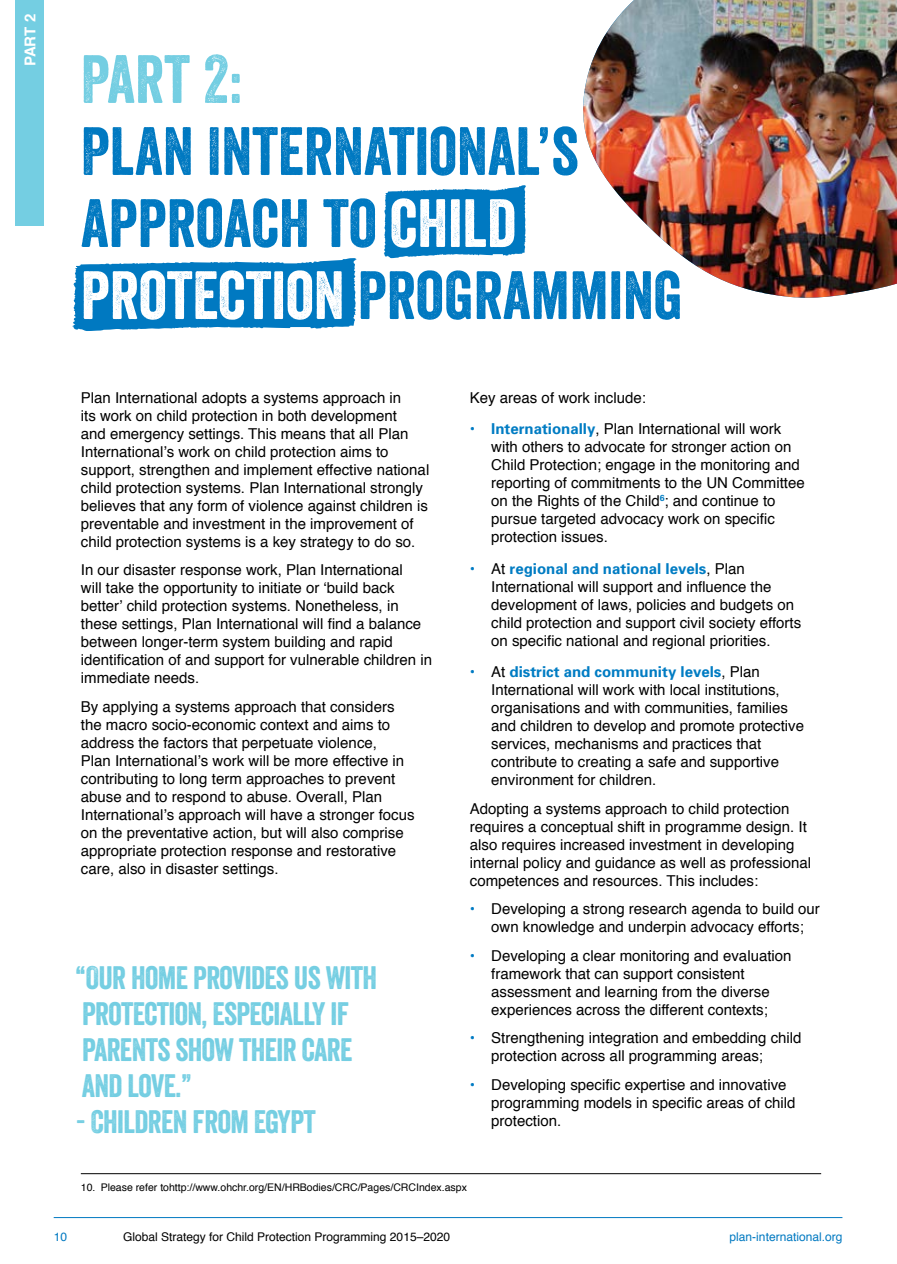
<style>
.page{position:relative;width:897px;height:1264px;background:#fff}
.page>*{position:absolute;margin:0;border:0;box-sizing:border-box;transform-origin:0 0}
.t1{font:66px/72px "Veneer";color:#0079c1}
.t2{font:66px "Veneer";color:#74cee2}
.t3{font:31.5px/36px "Veneer";letter-spacing:-.02em;color:#74cee2}
.t4{font:15px/18px "Helvetica";color:#000}
.t5{font:700 15px "Univers";color:#007cc3}
.t6{font:700 15px "Helvetica";color:#fff}
.t7{font:12px "Helvetica";color:#000}
.t8{font:12px "Helvetica";color:#0079c1}
.t9{font:10.5px "Helvetica";color:#000}
.s1{color:#fff}
.s2{color:#007bc3}
.s3{font-family:"Univers";font-weight:700;color:#007cc3}
.s4{font-family:"Helvetica";font-weight:400;color:#007bc3}
.s5{font-family:"Helvetica";font-weight:400;color:#000}
</style>
<div class="page">
<hr style="left:54px;top:1217px;width:788px;height:1px;background:#0079c1">
<div style="left:16px;top:0;width:28px;height:226px;background:#74cee2"></div>
<svg style="left:72px;top:258px;width:285px;height:73px;background:#1e88c8"></svg>
<svg style="left:384px;top:185px;width:142px;height:73px;background:#1d88c8"></svg>
<hr style="left:81px;top:1173px;width:740px;height:1px;background:#000">
<img style="left:583px;top:0;width:313px;height:298px">
<p class="t6" style="left:18px;top:66px;width:54px;rotate:-90deg">Part 2</p>
<h1 class="t2" style="left:81px;top:39px;width:163px">PART 2:</h1>
<h1 class="t1" style="left:81px;top:115px;width:603px">PLAN INTERNATIONAL’S<br>APPROACH TO <span class="s1">CHILD<br>PROTECTION</span> PROGRAMMING</h1>
<p class="t4" style="left:81px;top:389px;width:350px">Plan International adopts a systems approach in<br>its work on child protection in both development<br>and emergency settings. This means that all Plan International’s work on child protection aims to support, strengthen and implement effective national child protection systems. Plan International strongly believes that any form of violence against children is preventable and investment in the improvement of child protection systems is a key strategy to do so.</p>
<p class="t4" style="left:81px;top:561px;width:353px">In our disaster response work, Plan International<br>will take the opportunity to initiate or ‘build back better’ child protection systems. Nonetheless, in these settings, Plan International will find a balance between longer-term system building and rapid identification of and support for vulnerable children in immediate needs.</p>
<p class="t4" style="left:81px;top:698px;width:335px">By applying a systems approach that considers the macro socio-economic context and aims to address the factors that perpetuate violence,<br>Plan International’s work will be more effective in contributing to long term approaches to prevent abuse and to respond to abuse. Overall, Plan International’s approach will have a stronger focus on the preventative action, but will also comprise appropriate protection response and restorative care, also in disaster settings.</p>
<h2 class="t3" style="left:75px;top:959px;width:304px">“OUR HOME PROVIDES US WITH<br>PROTECTION, ESPECIALLY IF<br>PARENTS SHOW THEIR CARE<br>AND LOVE.”</h2>
<h2 class="t3" style="left:76px;top:1103px;width:242px">- CHILDREN FROM EGYPT</h2>
<p class="t4" style="left:470px;top:389px;width:177px">Key areas of work include:</p>
<p class="t4" style="left:491px;top:420px;width:315px;text-indent:-21px"><span class="s2">•</span> <span class="s3">Internationally</span>, Plan International will work with others to advocate for stronger action on Child Protection; engage in the monitoring and reporting of commitments to the UN Committee on the Rights of the Child<sup>6</sup>; and continue to pursue targeted advocacy work on specific protection issues.</p>
<p class="t5" style="left:470px;top:559px;width:276px"><span class="s4">•</span> <span class="s5">At</span> regional and national levels<span class="s5">, Plan</span></p>
<p class="t4" style="left:491px;top:578px;width:311px">International will support and influence the development of laws, policies and budgets on child protection and support civil society efforts on specific national and regional priorities.</p>
<p class="t5" style="left:470px;top:663px;width:291px"><span class="s4">•</span> <span class="s5">At</span> district and community levels<span class="s5">, Plan</span></p>
<p class="t4" style="left:491px;top:681px;width:314px">International will work with local institutions, organisations and with communities, families and children to develop and promote protective services, mechanisms and practices that contribute to creating a safe and supportive environment for children.</p>
<p class="t4" style="left:470px;top:800px;width:342px">Adopting a systems approach to child protection requires a conceptual shift in programme design. It also requires increased investment in developing internal policy and guidance as well as professional competences and resources. This includes:</p>
<p class="t4" style="left:470px;top:900px;width:351px;text-align:center"><span class="s2">•</span> Developing a strong research agenda to build our own knowledge and underpin advocacy efforts;</p>
<p class="t4" style="left:491px;top:947px;width:302px;text-indent:-21px"><span class="s2">•</span> Developing a clear monitoring and evaluation framework that can support consistent assessment and learning from the diverse experiences across the different contexts;</p>
<p class="t4" style="left:491px;top:1029px;width:312px;text-indent:-21px"><span class="s2">•</span> Strengthening integration and embedding child protection across all programming areas;</p>
<p class="t4" style="left:491px;top:1076px;width:306px;text-indent:-21px"><span class="s2">•</span> Developing specific expertise and innovative programming models in specific areas of child protection.</p>
<p class="t9" style="left:81px;top:1179px;width:387px">10. Please refer tohttp://www.ohchr.org/EN/HRBodies/CRC/Pages/CRCIndex.aspx</p>
<p class="t8" style="left:54px;top:1227px;width:15px">10</p>
<p class="t7" style="left:123px;top:1227px;width:328px">Global Strategy for Child Protection Programming 2015–2020</p>
<p class="t8" style="left:729px;top:1227px;width:114px">plan-international.org</p>
</div>
